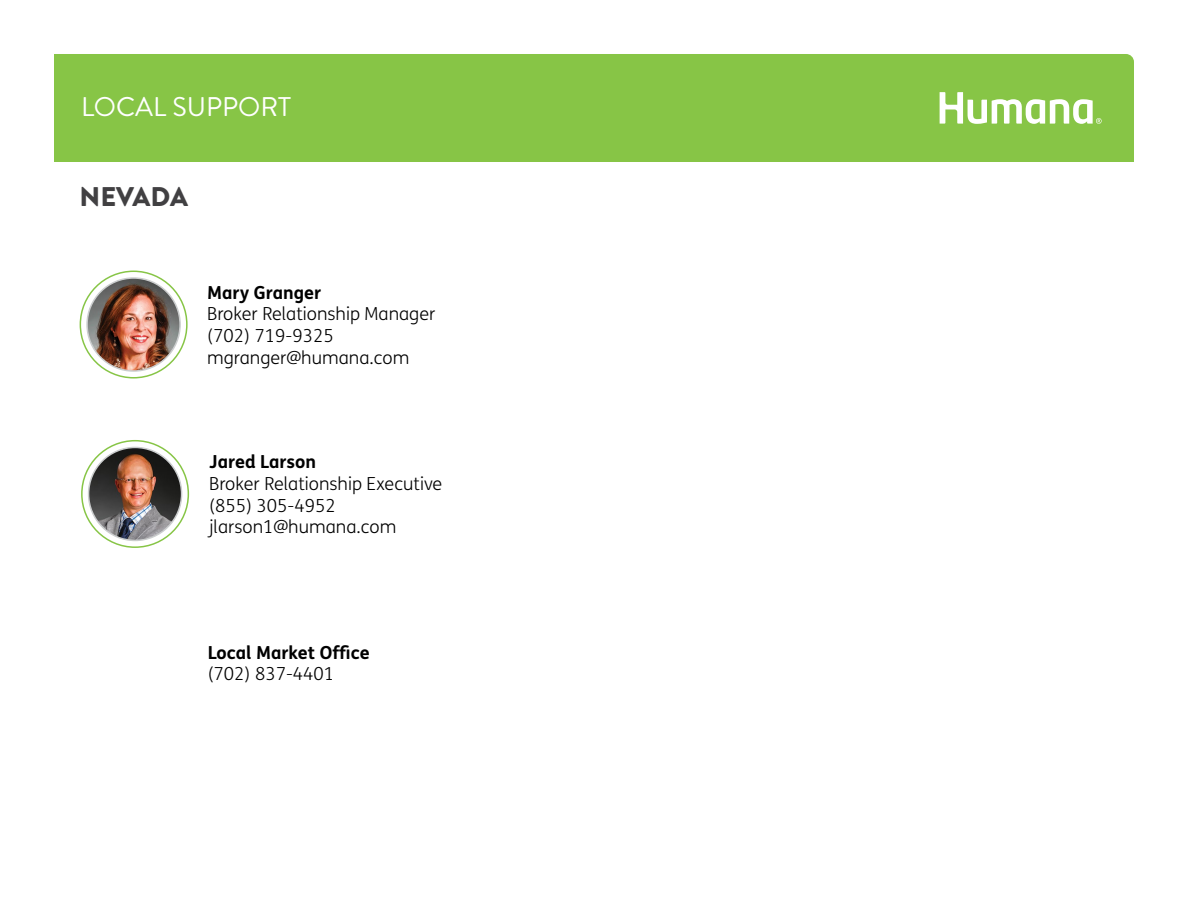
<style>
.page{position:relative;width:1188px;height:918px;background:#fff}
.page>*{position:absolute;margin:0;border:0;box-sizing:border-box;transform-origin:0 0}
.t1{font:27px "Brandon Grotesque";color:#fff}
.t2{font:900 27px "Brandon Grotesque";color:#414042}
.t3{font:300 18px/21.6px "FS Humana";color:#000}
.t4{font:700 18px "FS Humana";color:#000}
</style>
<div class="page">
<div style="left:54px;top:54px;width:1080px;height:108px;background:#87c546"></div>
<svg style="left:940px;top:92px;width:162px;height:32px"></svg>
<div style="left:81px;top:440px;width:108px;height:108px;border:2px solid #87c546;border-radius:50%"></div>
<img style="left:89px;top:447px;width:93px;height:93px;border-radius:46px">
<div style="left:88px;top:447px;width:94px;height:94px;border:2px solid #cbcdce;border-radius:50%"></div>
<div style="left:80px;top:271px;width:108px;height:108px;border:2px solid #87c546;border-radius:50%"></div>
<img style="left:87px;top:278px;width:93px;height:93px;border-radius:46px">
<div style="left:86px;top:277px;width:95px;height:95px;border:2px solid #cbcdce;border-radius:50%"></div>
<h1 class="t1" style="left:81px;top:88px;width:212px">LOCAL SUPPORT</h1>
<h1 class="t2" style="left:79px;top:177px;width:110px">NEVADA</h1>
<p class="t4" style="left:207px;top:279px;width:116px">Mary Granger</p>
<p class="t3" style="left:207px;top:303px;width:230px">Broker Relationship Manager (702) 719-9325 mgranger@humana.com</p>
<p class="t4" style="left:209px;top:448px;width:108px">Jared Larson</p>
<p class="t3" style="left:209px;top:472px;width:235px">Broker Relationship Executive (855) 305-4952 jlarson1@humana.com</p>
<p class="t4" style="left:208px;top:638px;width:164px">Local Market Office</p>
<p class="t3" style="left:208px;top:663px;width:128px">(702) 837-4401</p>
</div>
